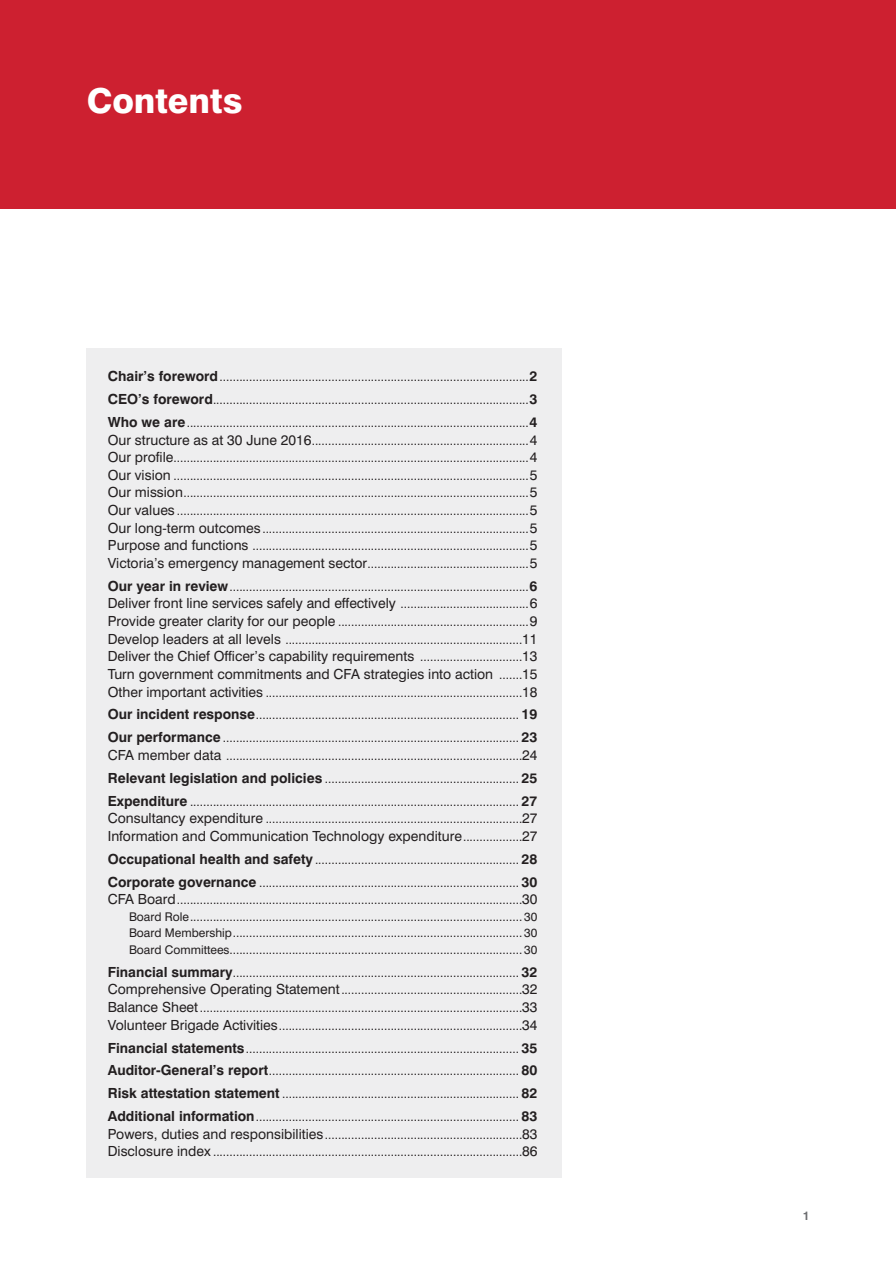
<style>
.page{position:relative;width:896px;height:1262px;background:#fff}
.page>*{position:absolute;margin:0;border:0;box-sizing:border-box;transform-origin:0 0}
.t1{font:800 34.5px "Swiss 721 BT";color:#fff}
.t2{font:13.95px/17.7px "Swiss 721 BT";color:#231f20}
.t3{font:12px/17.7px "Swiss 721 BT";color:#231f20;text-align:justify}
.t4{font:700 12px "Swiss 721 BT";color:#6c6d70}
.s1{font-weight:700;font-size:13.95px}
.s2{font-size:13.95px}
.s3{font-size:12px}
</style>
<div class="page">
<div style="left:86px;top:349px;width:475px;height:829px;background:#eeeeef"></div>
<div style="left:0;top:0;width:895px;height:208px;background:#cd2030"></div>
<h1 class="t1" style="left:87px;top:79px;width:158px">Contents</h1>
<p class="t3" style="left:108px;top:365px;width:431px;line-height:23px"><span class="s1">Chair’s foreword</span>..............................................................................................<span class="s1">2<br>CEO’s foreword</span>................................................................................................<span class="s1">3<br>Who we are</span>........................................................................................................<span class="s1">4</span></p>
<p class="t3" style="left:108px;top:431px;width:431px"><span class="s2">Our structure as at 30 June 2016</span>..................................................................<span class="s2">4<br>Our profile</span>............................................................................................................<span class="s2">4<br>Our vision</span> ............................................................................................................<span class="s2">5<br>Our mission</span>.........................................................................................................<span class="s2">5<br>Our values</span> ...........................................................................................................<span class="s2">5<br>Our long-term outcomes</span>.................................................................................<span class="s2">5<br>Purpose and functions</span> ....................................................................................<span class="s2">5<br>Victoria’s emergency management sector</span>.................................................<span class="s2">5</span></p>
<p class="t3" style="left:108px;top:578px;width:431px"><span class="s1">Our year in review</span>...........................................................................................<span class="s1">6</span></p>
<p class="t2" style="left:108px;top:595px;width:431px">Deliver front line services safely and effectively <span class="s3">.......................................</span>6</p>
<p class="t3" style="left:108px;top:613px;width:431px"><span class="s2">Provide greater clarity for our people</span> ..........................................................<span class="s2">9<br>Develop leaders at all levels</span> ........................................................................<span class="s2">11</span></p>
<p class="t2" style="left:108px;top:647px;width:431px">Deliver the Chief Officer’s capability requirements <span class="s3">...............................</span>13<br>Turn government commitments and CFA strategies into action <span class="s3">.......</span>15</p>
<p class="t3" style="left:108px;top:681px;width:431px;line-height:23px"><span class="s2">Other important activities</span> ..............................................................................<span class="s2">18<br></span><span class="s1">Our incident response</span>................................................................................ <span class="s1">19<br>Our performance</span> .......................................................................................... <span class="s1">23</span></p>
<p class="t3" style="left:108px;top:744px;width:431px;line-height:23px"><span class="s2">CFA member data</span> ..........................................................................................<span class="s2">24<br></span><span class="s1">Relevant legislation and policies</span> ........................................................... <span class="s1">25<br>Expenditure</span> .................................................................................................... <span class="s1">27</span></p>
<p class="t3" style="left:108px;top:810px;width:431px"><span class="s2">Consultancy expenditure</span> ..............................................................................<span class="s2">27</span></p>
<p class="t2" style="left:108px;top:827px;width:431px">Information and Communication Technology expenditure<span class="s3">..................</span>27</p>
<p class="t3" style="left:108px;top:848px;width:431px;line-height:23px"><span class="s1">Occupational health and safety</span> .............................................................. <span class="s1">28<br>Corporate governance</span> ............................................................................... <span class="s1">30</span></p>
<p class="t3" style="left:129px;top:892px;width:410px;line-height:16.5px;text-indent:-21px"><span class="s2">CFA Board</span>.........................................................................................................<span class="s2">30<br></span>Board Role..................................................................................................... 30<br>Board Membership........................................................................................ 30<br>Board Committees......................................................................................... 30</p>
<p class="t3" style="left:108px;top:964px;width:431px"><span class="s1">Financial summary</span>....................................................................................... <span class="s1">32<br></span><span class="s2">Comprehensive Operating Statement</span>.......................................................<span class="s2">32<br>Balance Sheet</span>..................................................................................................<span class="s2">33<br>Volunteer Brigade Activities</span>..........................................................................<span class="s2">34</span></p>
<p class="t3" style="left:108px;top:1037px;width:431px;line-height:23px"><span class="s1">Financial statements</span>................................................................................... <span class="s1">35<br>Auditor-General’s report</span>............................................................................ <span class="s1">80<br>Risk attestation statement</span> ........................................................................ <span class="s1">82<br>Additional information</span>................................................................................ <span class="s1">83</span></p>
<p class="t3" style="left:108px;top:1126px;width:431px"><span class="s2">Powers, duties and responsibilities</span>............................................................<span class="s2">83<br>Disclosure index</span> ..............................................................................................<span class="s2">86</span></p>
<p class="t4" style="left:802px;top:1209px;width:8px">1</p>
</div>
